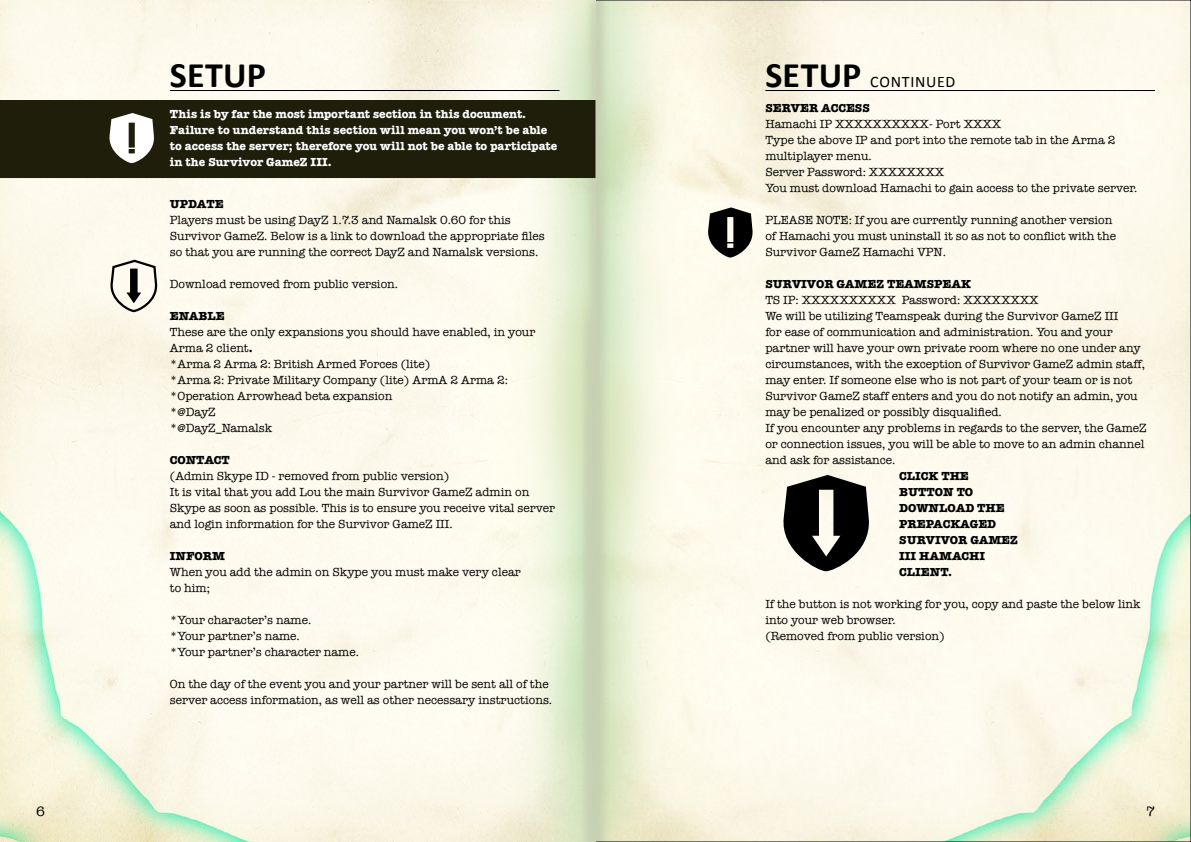
<style>
.page{position:relative;width:1191px;height:842px;background:#fff}
.page>*{position:absolute;margin:0;border:0;box-sizing:border-box;transform-origin:0 0}
.t1{font:700 36px "Calibri";letter-spacing:.005em;color:#000}
.t2{font:16px "Calibri";letter-spacing:.04em;color:#000}
.t3{font:14px "American Typewriter";color:#000}
.t4{font:12px/16px "American Typewriter";color:#000}
.t5{font:700 12px/16px "American Typewriter";color:#fff}
.t6{font:700 12px/16px "American Typewriter";color:#000}
.t7{font:700 12px/16px "American Typewriter";letter-spacing:.055em;color:#000}
.s1{font-weight:700}
</style>
<div class="page">
<img style="left:0;top:0;width:1189px;height:842px">
<div style="left:0;top:101px;width:595px;height:77px;background:#1e1e0a"></div>
<div style="left:0;top:100px;width:595px;height:78px;border:1px solid #1e1e0a"></div>
<hr style="left:765px;top:90px;width:390px;height:1px;background:#000">
<svg style="left:783px;top:475px;width:86px;height:96px"></svg>
<svg style="left:707px;top:207px;width:46px;height:51px"></svg>
<svg style="left:107px;top:258px;width:51px;height:55px"></svg>
<hr style="left:170px;top:90px;width:389px;height:1px;background:#000">
<svg style="left:109px;top:113px;width:45px;height:50px"></svg>
<p class="t3" style="left:36px;top:801px;width:10px">6</p>
<h1 class="t1" style="left:170px;top:53px;width:97px">SETUP</h1>
<p class="t5" style="left:170px;top:106px;width:389px">This is by far the most important section in this document.<br>Failure to understand this section will mean you won’t be able to access the server; therefore you will not be able to participate in the Survivor GameZ III .</p>
<p class="t6" style="left:170px;top:195px;width:55px">UPDATE</p>
<p class="t4" style="left:170px;top:212px;width:376px">Players must be using DayZ 1.7.3 and Namalsk 0.60 for this<br>Survivor GameZ. Below is a link to download the appropriate files so that you are running the correct DayZ and Namalsk versions.</p>
<p class="t4" style="left:170px;top:276px;width:230px">Download removed from public version.</p>
<p class="t6" style="left:170px;top:307px;width:56px">ENABLE</p>
<p class="t4" style="left:170px;top:324px;width:367px">These are the only expansions you should have enabled, in your Arma 2 client<span class="s1">.<br></span>*Arma 2 Arma 2: British Armed Forces (lite)<br>*Arma 2: Private Military Company (lite) ArmA 2 Arma 2: *Operation Arrowhead beta expansion<br>*@DayZ<br>*@DayZ_Namalsk</p>
<p class="t6" style="left:170px;top:451px;width:61px">CONTACT</p>
<p class="t4" style="left:170px;top:468px;width:386px">(Admin Skype ID - removed from public version)<br>It is vital that you add Lou the main Survivor GameZ admin on Skype as soon as possible. This is to ensure you receive vital server and login information for the Survivor GameZ III.</p>
<p class="t6" style="left:170px;top:547px;width:57px">INFORM</p>
<p class="t4" style="left:170px;top:564px;width:352px">When you add the admin on Skype you must make very clear to him;</p>
<p class="t4" style="left:170px;top:612px;width:191px">*Your character’s name.<br>*Your partner’s name.<br>*Your partner’s character name.</p>
<p class="t4" style="left:170px;top:676px;width:384px">On the day of the event you and your partner will be sent all of the server access information, as well as other necessary instructions.</p>
<h1 class="t1" style="left:765px;top:53px;width:97px">SETUP</h1>
<h2 class="t2" style="left:870px;top:72px;width:86px">CONTINUED</h2>
<p class="t6" style="left:765px;top:99px;width:106px">Server Access</p>
<p class="t4" style="left:765px;top:116px;width:373px">Hamachi IP XXXXXXXXXX- Port XXXX<br>Type the above IP and port into the remote tab in the Arma 2 multiplayer menu.<br>Server Password: XXXXXXXX<br>You must download Hamachi to gain access to the private server.</p>
<p class="t4" style="left:765px;top:212px;width:352px">PLEASE NOTE: If you are currently running another version of Hamachi you must uninstall it so as not to conflict with the<br>Survivor GameZ Hamachi VPN.</p>
<p class="t6" style="left:765px;top:275px;width:83px">Survivor Gam</p>
<p class="t6" style="left:867px;top:275px;width:105px">eZ Teamspeak</p>
<p class="t4" style="left:765px;top:292px;width:383px">TS IP: XXXXXXXXXX Password: XXXXXXXX<br>We will be utilizing Teamspeak during the Survivor GameZ III<br>for ease of communication and administration. You and your partner will have your own private room where no one under any circumstances, with the exception of Survivor GameZ admin staff, may enter. If someone else who is not part of your team or is not Survivor GameZ staff enters and you do not notify an admin, you may be penalized or possibly disqualified.<br>If you encounter any problems in regards to the server, the GameZ or connection issues, you will be able to move to an admin channel and ask for assistance.</p>
<p class="t7" style="left:899px;top:467px;width:71px">Click the butto</p>
<p class="t6" style="left:899px;top:483px;width:67px;text-indent:44px">n to download</p>
<p class="t6" style="left:977px;top:499px;width:29px">the</p>
<p class="t6" style="left:899px;top:515px;width:36px">prepac</p>
<p class="t6" style="left:899px;top:515px;width:97px;text-indent:51px">kaged<br>Survivor Gam</p>
<p class="t6" style="left:1001px;top:531px;width:17px">ez</p>
<p class="t6" style="left:899px;top:547px;width:31px">III Hamac</p>
<p class="t6" style="left:969px;top:547px;width:17px">hi</p>
<p class="t6" style="left:899px;top:563px;width:54px">client.</p>
<p class="t4" style="left:765px;top:596px;width:377px">If the button is not working for you, copy and paste the below link into your web browser.<br>(Removed from public version)</p>
<p class="t3" style="left:1146px;top:801px;width:10px">7</p>
</div>
